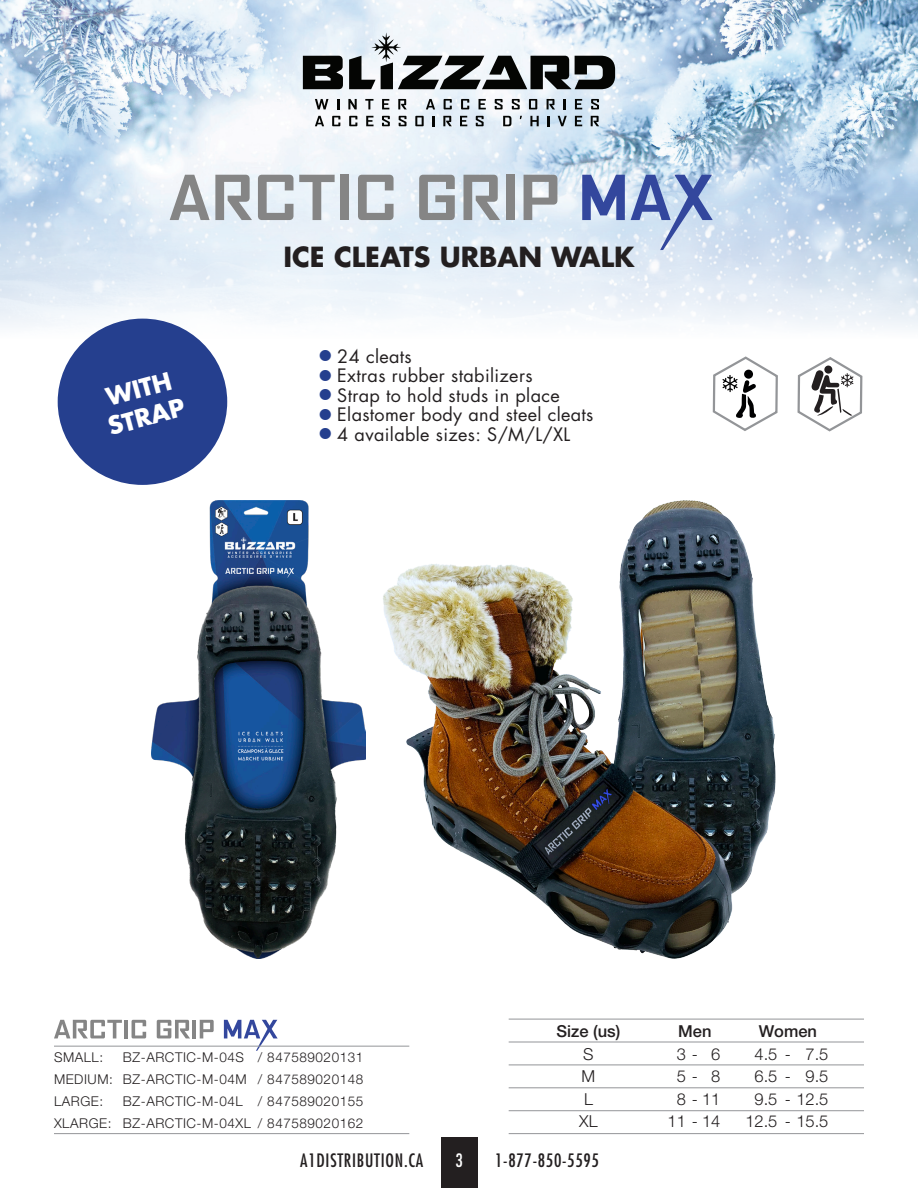
<style>
.page{position:relative;width:918px;height:1188px;background:#fff}
.page>*{position:absolute;margin:0;border:0;box-sizing:border-box;transform-origin:0 0}
.Gros_titre_bon{font:700 27px "Futura Std";color:#231f20}
.t1{font:700 24px "Futura Std";color:#fff}
.t2{font:18px "Futura Std";letter-spacing:.02em;color:#231f20}
.t3{font:condensed 18px "Futura Std";letter-spacing:.04em;color:#231f20}
.t4{font:condensed 18px "Futura Std";color:#fff}
.Gros_titre_bon-2{font:300 16.5px "Helvetica Neue LT Std";color:#231f20}
.Gros_titre_bon-3{font:500 16.5px "Helvetica Neue LT Std";color:#231f20}
.Gros_titre_bon-4{font:300 13.5px "Helvetica Neue LT Std";letter-spacing:.04em;color:#231f20}
.s1{font-family:"Monotype Sorts";font-size:15px;color:#253f8e}
</style>
<div class="page">
<div style="left:441px;top:1137px;width:36px;height:51px;background:#231f20"></div>
<img style="left:0;top:0;width:918px;height:339px">
<svg style="left:170px;top:175px;width:82px;height:45px"></svg>
<svg style="left:258px;top:175px;width:35px;height:45px;background:#afb3b6"></svg>
<svg style="left:299px;top:175px;width:36px;height:45px;background:#c5cbcf"></svg>
<div style="left:340px;top:175px;width:9px;height:45px;background:#858585"></div>
<svg style="left:358px;top:175px;width:36px;height:45px;background:#b0b4b7"></svg>
<svg style="left:419px;top:175px;width:36px;height:45px;background:#a5a9ac"></svg>
<svg style="left:464px;top:175px;width:36px;height:45px;background:#a9adb1"></svg>
<div style="left:506px;top:175px;width:9px;height:45px;background:#858585"></div>
<svg style="left:524px;top:175px;width:33px;height:45px"></svg>
<svg style="left:582px;top:175px;width:43px;height:45px;background:#6f80bb"></svg>
<svg style="left:631px;top:175px;width:82px;height:75px;background:#a2b4d9"></svg>
<svg style="left:54px;top:1020px;width:68px;height:18px"></svg>
<hr style="left:124px;top:1020px;width:4px;height:18px;background:#858585">
<svg style="left:132px;top:1020px;width:14px;height:18px"></svg>
<svg style="left:157px;top:1020px;width:33px;height:18px"></svg>
<hr style="left:193px;top:1020px;width:3px;height:18px;background:#858585">
<svg style="left:200px;top:1020px;width:14px;height:18px"></svg>
<svg style="left:224px;top:1020px;width:54px;height:31px"></svg>
<svg style="left:797px;top:357px;width:66px;height:75px"></svg>
<svg style="left:712px;top:356px;width:66px;height:75px"></svg>
<svg style="left:315px;top:99px;width:13px;height:10px"></svg>
<svg style="left:337px;top:99px;width:2px;height:10px"></svg>
<svg style="left:348px;top:99px;width:9px;height:10px"></svg>
<svg style="left:365px;top:99px;width:8px;height:10px"></svg>
<svg style="left:382px;top:99px;width:7px;height:10px"></svg>
<svg style="left:398px;top:99px;width:9px;height:10px"></svg>
<svg style="left:426px;top:99px;width:9px;height:10px"></svg>
<svg style="left:444px;top:99px;width:8px;height:10px"></svg>
<svg style="left:461px;top:99px;width:8px;height:10px"></svg>
<svg style="left:479px;top:99px;width:7px;height:10px"></svg>
<svg style="left:495px;top:99px;width:8px;height:10px"></svg>
<svg style="left:512px;top:99px;width:8px;height:10px"></svg>
<svg style="left:529px;top:99px;width:8px;height:10px"></svg>
<svg style="left:547px;top:99px;width:8px;height:10px"></svg>
<svg style="left:564px;top:99px;width:2px;height:10px"></svg>
<svg style="left:575px;top:99px;width:7px;height:10px"></svg>
<svg style="left:591px;top:99px;width:8px;height:10px"></svg>
<svg style="left:315px;top:116px;width:9px;height:10px"></svg>
<svg style="left:332px;top:116px;width:8px;height:10px"></svg>
<svg style="left:349px;top:116px;width:8px;height:10px"></svg>
<svg style="left:366px;top:116px;width:8px;height:10px"></svg>
<svg style="left:382px;top:116px;width:8px;height:10px"></svg>
<svg style="left:399px;top:116px;width:8px;height:10px"></svg>
<svg style="left:415px;top:116px;width:9px;height:10px"></svg>
<svg style="left:433px;top:116px;width:2px;height:10px"></svg>
<svg style="left:443px;top:116px;width:9px;height:10px"></svg>
<svg style="left:460px;top:116px;width:7px;height:10px"></svg>
<svg style="left:476px;top:116px;width:8px;height:10px"></svg>
<svg style="left:503px;top:116px;width:8px;height:10px"></svg>
<svg style="left:530px;top:116px;width:9px;height:10px"></svg>
<svg style="left:548px;top:116px;width:2px;height:10px"></svg>
<svg style="left:558px;top:116px;width:9px;height:10px"></svg>
<svg style="left:575px;top:116px;width:7px;height:10px"></svg>
<svg style="left:591px;top:116px;width:8px;height:10px"></svg>
<svg style="left:303px;top:56px;width:40px;height:33px"></svg>
<svg style="left:349px;top:32px;width:266px;height:57px"></svg>
<hr style="left:54px;top:1046px;width:355px;height:1px;background:#939598">
<hr style="left:54px;top:1133px;width:355px;height:1px;background:#939598">
<img style="left:383px;top:500px;width:392px;height:458px">
<img style="left:151px;top:500px;width:214px;height:458px">
<div style="left:58px;top:319px;width:169px;height:166px;background:#253f8e;border-radius:50%"></div>
<hr style="left:509px;top:1133px;width:355px;height:1px;background:#939598">
<hr style="left:509px;top:1019px;width:355px;height:1px;background:#939598">
<hr style="left:509px;top:1110px;width:355px;height:1px;background:#939598">
<hr style="left:509px;top:1088px;width:355px;height:1px;background:#939598">
<hr style="left:509px;top:1065px;width:355px;height:1px;background:#939598">
<hr style="left:509px;top:1042px;width:355px;height:1px;background:#939598">
<p class="t1" style="left:103px;top:382px;width:68px;rotate:-15deg">WITH</p>
<p class="t1" style="left:104px;top:411px;width:80px;rotate:-15deg">STRAP</p>
<p class="Gros_titre_bon" style="left:283px;top:239px;width:353px">ICE CLEATS URBAN WALK</p>
<p class="t2" style="left:320px;top:345px;width:94px"><span class="s1">l</span> 24 cleats</p>
<p class="t2" style="left:320px;top:364px;width:215px"><span class="s1">l</span> Extras rubber stabilizers</p>
<p class="t2" style="left:320px;top:384px;width:242px"><span class="s1">l</span> Strap to hold studs in place</p>
<p class="t2" style="left:320px;top:403px;width:275px"><span class="s1">l</span> Elastomer body and steel cleats</p>
<p class="t2" style="left:320px;top:423px;width:252px"><span class="s1">l</span> 4 available sizes: S/M/L/XL</p>
<p class="Gros_titre_bon-4" style="left:54px;top:1049px;width:51px">SMALL:</p>
<p class="Gros_titre_bon-4" style="left:123px;top:1049px;width:242px">BZ-ARCTIC-M-04S / 847589020131</p>
<p class="Gros_titre_bon-4" style="left:54px;top:1071px;width:311px">MEDIUM: BZ-ARCTIC-M-04M / 847589020148</p>
<p class="Gros_titre_bon-4" style="left:54px;top:1093px;width:51px">LARGE:</p>
<p class="Gros_titre_bon-4" style="left:123px;top:1093px;width:242px">BZ-ARCTIC-M-04L / 847589020155</p>
<p class="Gros_titre_bon-4" style="left:54px;top:1115px;width:311px">XLARGE: BZ-ARCTIC-M-04XL / 847589020162</p>
<p class="Gros_titre_bon-3" style="left:557px;top:1022px;width:65px">Size (us)</p>
<p class="Gros_titre_bon-3" style="left:678px;top:1022px;width:35px">Men</p>
<p class="Gros_titre_bon-3" style="left:759px;top:1022px;width:60px">Women</p>
<p class="Gros_titre_bon-2" style="left:583px;top:1044px;width:12px">S</p>
<p class="Gros_titre_bon-2" style="left:677px;top:1044px;width:45px">3- 6</p>
<p class="Gros_titre_bon-2" style="left:755px;top:1044px;width:75px">4.5 - 7.5</p>
<p class="Gros_titre_bon-2" style="left:582px;top:1066px;width:15px">M</p>
<p class="Gros_titre_bon-2" style="left:677px;top:1066px;width:45px">5- 8</p>
<p class="Gros_titre_bon-2" style="left:755px;top:1066px;width:75px">6.5 - 9.5</p>
<p class="Gros_titre_bon-2" style="left:584px;top:1089px;width:10px">L</p>
<p class="Gros_titre_bon-2" style="left:677px;top:1089px;width:45px">8 -11</p>
<p class="Gros_titre_bon-2" style="left:755px;top:1089px;width:75px">9.5 - 12.5</p>
<p class="Gros_titre_bon-2" style="left:579px;top:1111px;width:20px">XL</p>
<p class="Gros_titre_bon-2" style="left:668px;top:1111px;width:54px">11 - 14</p>
<p class="Gros_titre_bon-2" style="left:745px;top:1111px;width:85px">12.5 - 15.5</p>
<h3 class="t3" style="left:300px;top:1149px;width:125px">A1DISTRIBUTION.CA</h3>
<h3 class="t4" style="left:456px;top:1149px;width:9px">3</h3>
<h3 class="t3" style="left:495px;top:1149px;width:105px">1-877-850-5595</h3>
</div>
